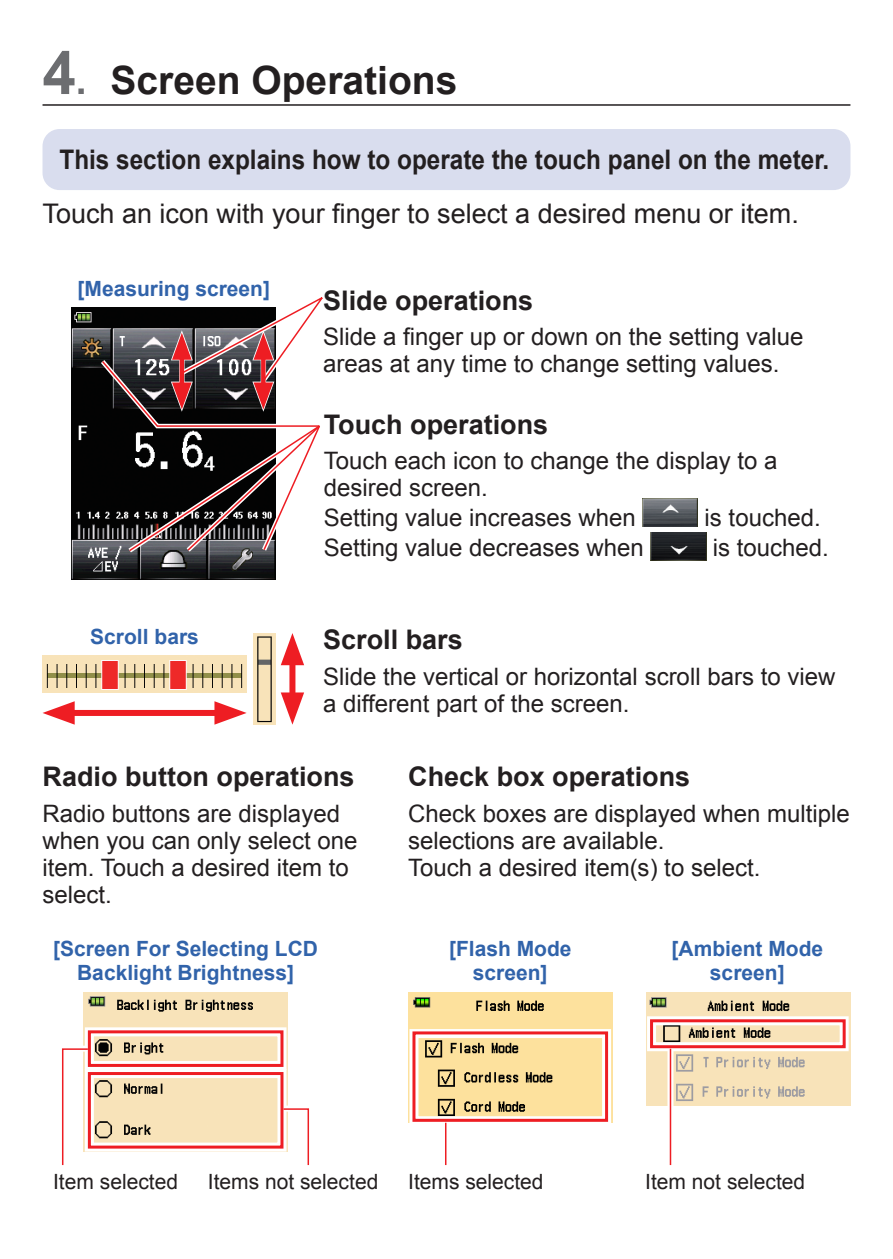
<style>
.page{position:relative;width:893px;height:1259px;background:#fff}
.page>*{position:absolute;margin:0;border:0;box-sizing:border-box;transform-origin:0 0}
._02_L1{font:700 39px "Arial";color:#231f20}
._01_Cap_M_9pt_L{font:700 27px "Arial";color:#231f20}
._01_Lead{font:700 27px "Arial";color:#231f20;scale:.9 1}
._01_body{font:27px "Arial";color:#231f20}
._01_Cap_L_8pt{font:24px/27px "Arial";color:#231f20}
._01_Cap_M_7pt_Blue{font:700 21px/24px "Arial";color:#3163aa;text-align:center}
._01_Cap_L_7pt{font:21px "Arial";color:#231f20}
.s1{font-size:60px;color:#6c6d70}
.s2{color:#6c6d70}
</style>
<div class="page">
<hr style="left:43px;top:104px;width:807px;height:2px;background:#231f20">
<div style="left:43px;top:129px;width:807px;height:61px;background:#d9ddee;border-radius:17px"></div>
<img style="left:643px;top:499px;width:55px;height:27px">
<img style="left:651px;top:533px;width:55px;height:27px">
<img style="left:84px;top:992px;width:204px;height:149px">
<img style="left:408px;top:992px;width:204px;height:130px">
<img style="left:646px;top:992px;width:204px;height:113px">
<img style="left:43px;top:656px;width:204px;height:37px">
<div style="left:63px;top:710px;width:163px;height:6px;background:#ee1d23"></div>
<svg style="left:43px;top:701px;width:32px;height:23px"></svg>
<svg style="left:214px;top:701px;width:33px;height:23px"></svg>
<img style="left:254px;top:633px;width:22px;height:91px">
<div style="left:289px;top:654px;width:6px;height:50px;background:#ee1d23"></div>
<svg style="left:281px;top:692px;width:23px;height:32px"></svg>
<svg style="left:281px;top:633px;width:23px;height:32px"></svg>
<img style="left:72px;top:308px;width:204px;height:272px">
<div style="left:409px;top:1029px;width:202px;height:96px;border:9px solid #fff"></div>
<div style="left:647px;top:1016px;width:202px;height:35px;border:9px solid #fff"></div>
<svg style="left:443px;top:1122px;width:6px;height:43px"></svg>
<svg style="left:667px;top:1048px;width:6px;height:117px"></svg>
<div style="left:85px;top:1027px;width:201px;height:43px;border:9px solid #fff"></div>
<div style="left:85px;top:1069px;width:201px;height:82px;border:9px solid #fff"></div>
<svg style="left:62px;top:1042px;width:32px;height:124px"></svg>
<svg style="left:277px;top:1102px;width:33px;height:64px"></svg>
<div style="left:88px;top:1030px;width:195px;height:37px;border:3px solid #ee1d23"></div>
<div style="left:88px;top:1072px;width:195px;height:76px;border:3px solid #ee1d23"></div>
<div style="left:412px;top:1031px;width:196px;height:90px;border:3px solid #ee1d23"></div>
<div style="left:650px;top:1019px;width:196px;height:29px;border:3px solid #ee1d23"></div>
<hr style="left:445px;top:1122px;width:1px;height:43px;background:#ee1d23">
<hr style="left:670px;top:1048px;width:1px;height:117px;background:#ee1d23">
<svg style="left:96px;top:297px;width:227px;height:260px"></svg>
<p class="_02_L1" style="left:43px;top:54px;width:416px"><span class="s1">4</span><span class="s2">.</span> Screen Operations</p>
<p class="_01_Lead" style="left:60px;top:142px;width:857px">This section explains how to operate the touch panel on the meter.</p>
<p class="_01_body" style="left:43px;top:196px;width:758px">Touch an icon with your finger to select a desired menu or item.</p>
<p class="_01_Cap_M_7pt_Blue" style="left:78px;top:277px;width:194px">[Measuring screen]</p>
<p class="_01_Cap_M_7pt_Blue" style="left:90px;top:626px;width:110px">Scroll bars</p>
<p class="_01_Cap_M_9pt_L" style="left:323px;top:282px;width:212px">Slide operations</p>
<p class="_01_Cap_L_8pt" style="left:323px;top:324px;width:482px">Slide a finger up or down on the setting value areas at any time to change setting values.</p>
<p class="_01_Cap_M_9pt_L" style="left:324px;top:406px;width:226px">Touch operations</p>
<p class="_01_Cap_L_8pt" style="left:324px;top:448px;width:455px">Touch each icon to change the display to a desired screen.</p>
<p class="_01_Cap_L_8pt" style="left:324px;top:505px;width:314px">Setting value increases when</p>
<p class="_01_Cap_L_8pt" style="left:705px;top:505px;width:118px">is touched.</p>
<p class="_01_Cap_L_8pt" style="left:324px;top:535px;width:322px">Setting value decreases when</p>
<p class="_01_Cap_L_8pt" style="left:713px;top:535px;width:118px">is touched.</p>
<p class="_01_Cap_M_9pt_L" style="left:323px;top:621px;width:141px">Scroll bars</p>
<p class="_01_Cap_L_8pt" style="left:323px;top:663px;width:514px">Slide the vertical or horizontal scroll bars to view a different part of the screen.</p>
<p class="_01_Cap_M_9pt_L" style="left:43px;top:758px;width:314px">Radio button operations</p>
<p class="_01_Cap_L_8pt" style="left:43px;top:800px;width:316px">Radio buttons are displayed when you can only select one item. Touch a desired item to select.</p>
<p class="_01_Cap_M_9pt_L" style="left:408px;top:758px;width:284px">Check box operations</p>
<p class="_01_Cap_L_8pt" style="left:408px;top:800px;width:443px">Check boxes are displayed when multiple selections are available.</p>
<p class="_01_Cap_L_8pt" style="left:408px;top:854px;width:354px">Touch a desired item(s) to select.</p>
<p class="_01_Cap_M_7pt_Blue" style="left:53px;top:937px;width:266px">[Screen For Selecting LCD<br>Backlight Brightness]</p>
<p class="_01_Cap_M_7pt_Blue" style="left:449px;top:937px;width:124px">[Flash Mode screen]</p>
<p class="_01_Cap_M_7pt_Blue" style="left:671px;top:937px;width:153px">[Ambient Mode screen]</p>
<p class="_01_Cap_L_7pt" style="left:53px;top:1168px;width:126px">Item selected</p>
<p class="_01_Cap_L_7pt" style="left:208px;top:1168px;width:172px">Items not selected</p>
<p class="_01_Cap_L_7pt" style="left:408px;top:1168px;width:137px">Items selected</p>
<p class="_01_Cap_L_7pt" style="left:645px;top:1168px;width:161px">Item not selected</p>
</div>
